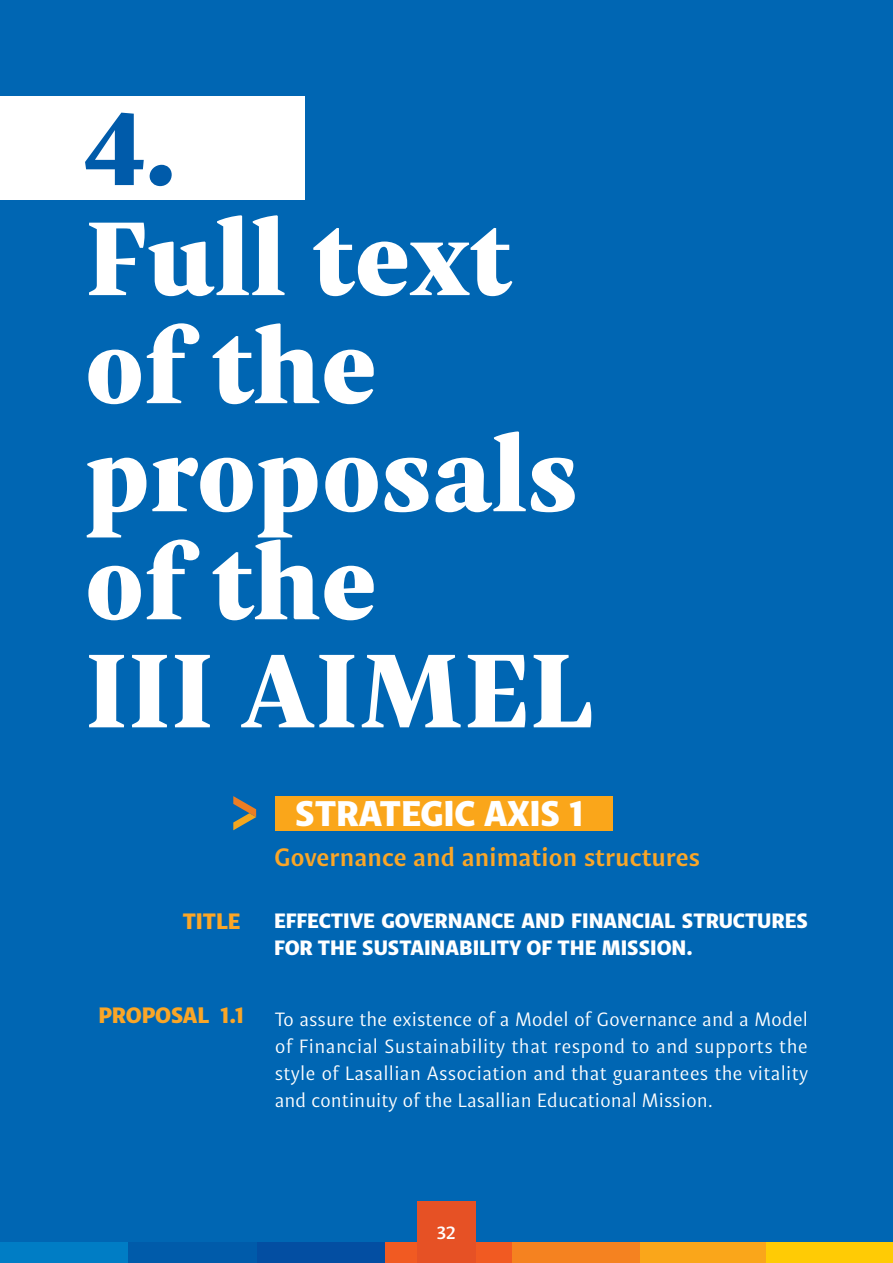
<style>
.page{position:relative;width:893px;height:1263px;background:#0066b3}
.page>*{position:absolute;margin:0;border:0;box-sizing:border-box;transform-origin:0 0}
.t1{font:900 105px/108px "Indivisa Text Serif";color:#fff}
.t2{font:900 105px "Indivisa Text Serif";color:#005baa}
.t3{font:900 36px "Indivisa Text Sans";color:#fff}
.t4{font:700 25.5px "Indivisa Text Sans";color:#faa627}
.t5{font:900 22.5px "Indivisa Text Sans";color:#faa627}
.t6{font:900 21px/27px "Indivisa Text Sans";color:#fff}
.t7{font:19.5px/27px "Indivisa Text Sans";color:#fff;text-align:justify}
.t8{font:700 18px "Indivisa Text Sans";color:#fff}
</style>
<div class="page">
<div style="left:765px;top:1242px;width:128px;height:21px;background:#ffcb05"></div>
<div style="left:637px;top:1242px;width:128px;height:21px;background:#faa61a"></div>
<div style="left:511px;top:1242px;width:128px;height:21px;background:#f58220"></div>
<div style="left:383px;top:1242px;width:128px;height:21px;background:#f15a22"></div>
<div style="left:256px;top:1242px;width:128px;height:21px;background:#034ea2"></div>
<div style="left:128px;top:1242px;width:128px;height:21px;background:#005baa"></div>
<div style="left:0;top:1242px;width:128px;height:21px;background:#007dc5"></div>
<div style="left:417px;top:1201px;width:59px;height:62px;background:#e65125"></div>
<div style="left:275px;top:797px;width:337px;height:34px;background:#faa61a"></div>
<div style="left:0;top:96px;width:304px;height:103px;background:#fff"></div>
<svg style="left:233px;top:796px;width:23px;height:34px"></svg>
<h1 class="t2" style="left:85px;top:60px;width:92px">4.</h1>
<h1 class="t1" style="left:85px;top:197px;width:511px">Full text of the proposals of the<br>III AIMEL</h1>
<p class="t5" style="left:183px;top:901px;width:59px">TITLE</p>
<h2 class="t3" style="left:295px;top:782px;width:290px">STRATEGIC AXIS 1</h2>
<h3 class="t4" style="left:274px;top:836px;width:428px">Governance and animation structures</h3>
<p class="t6" style="left:274px;top:905px;width:535px">EFFECTIVE GOVERNANCE AND FINANCIAL STRUCTURES<br>FOR THE SUSTAINABILITY OF THE MISSION.</p>
<p class="t5" style="left:98px;top:995px;width:147px">PROPOSAL 1.1</p>
<p class="t7" style="left:275px;top:1005px;width:535px">To assure the existence of a Model of Governance and a Model of Financial Sustainability that respond to and supports the style of Lasallian Association and that guarantees the vitality and continuity of the Lasallian Educational Mission.</p>
<p class="t8" style="left:437px;top:1217px;width:21px">32</p>
</div>
